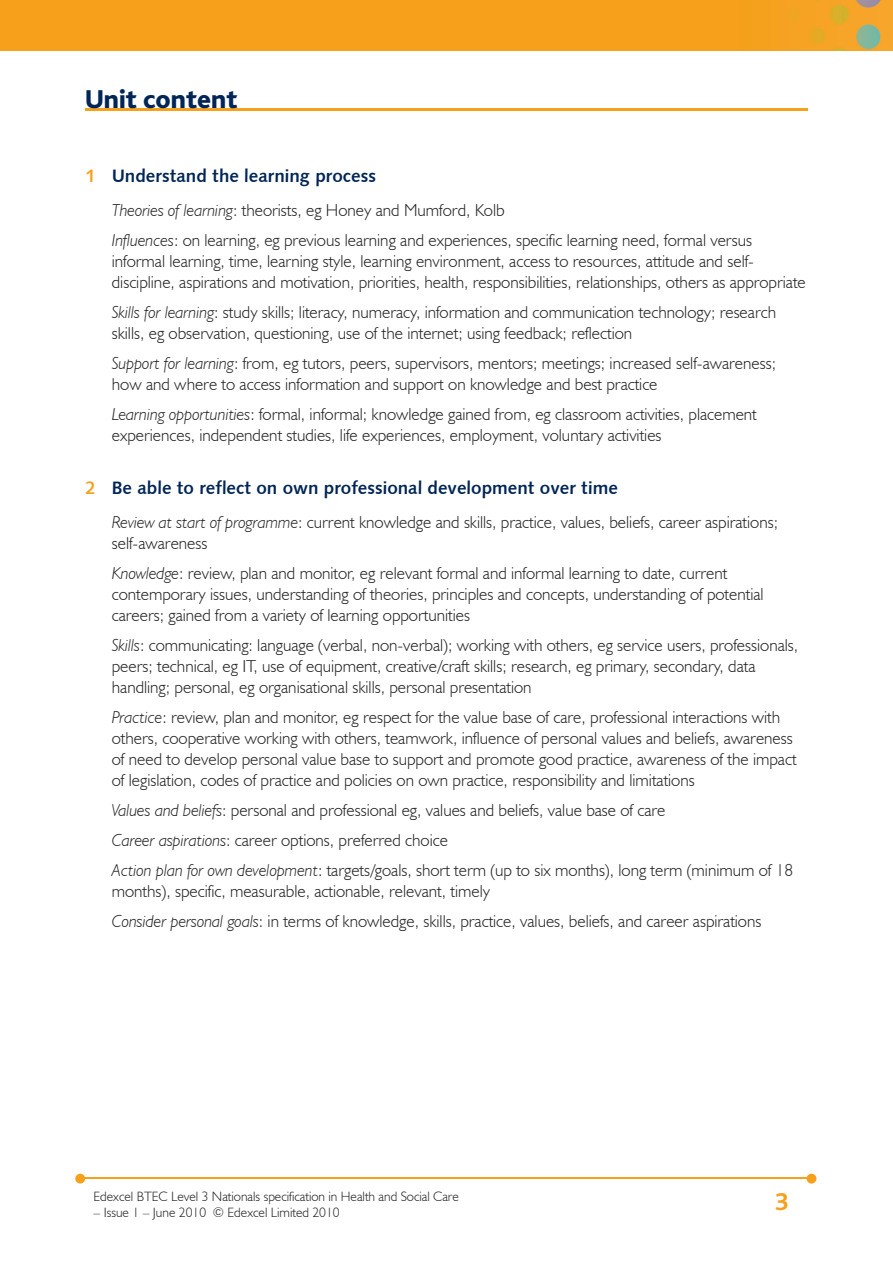
<style>
.page{position:relative;width:893px;height:1263px;background:#fff}
.page>*{position:absolute;margin:0;border:0;box-sizing:border-box;transform-origin:0 0}
.t1{font:800 27px "Bliss";color:#002556}
.t2{font:700 25.5px "Bliss";color:#f6a01b}
.t3{font:18px "Humanist 531 BT Bold A";color:#002556}
.t4{font:300 17.25px/21px "Humanist 521 BT";color:#231f20}
.t5{font:300 13.5px "Humanist 521 BT";color:#231f20}
.s1{color:#f6a01b}
.s2{font-style:italic}
</style>
<div class="page">
<img style="left:0;top:0;width:893px;height:51px">
<hr style="left:82px;top:1178px;width:728px;height:1px;background:#f6a01b">
<svg style="left:807px;top:1174px;width:9px;height:9px"></svg>
<svg style="left:75px;top:1174px;width:10px;height:9px"></svg>
<hr style="left:85px;top:108px;width:723px;height:2px;background:#f6a01b">
<h1 class="t1" style="left:85px;top:85px;width:154px">Unit content</h1>
<p class="t3" style="left:85px;top:164px;width:292px"><span class="s1">1</span> Understand the learning process</p>
<p class="t4" style="left:112px;top:195px;width:642px;line-height:30px"><span class="s2">Theories of learning</span>: theorists, eg Honey and Mumford, Kolb<br><span class="s2">Influences</span>: on learning, eg previous learning and experiences, specific learning need, formal versus</p>
<p class="t4" style="left:112px;top:250px;width:695px">informal learning, time, learning style, learning environment, access to resources, attitude and self&shy;discipline, aspirations and motivation, priorities, health, responsibilities, relationships, others as appropriate</p>
<p class="t4" style="left:112px;top:301px;width:666px"><span class="s2">Skills for learning</span>: study skills; literacy, numeracy, information and communication technology; research skills, eg observation, questioning, use of the internet; using feedback; reflection</p>
<p class="t4" style="left:112px;top:352px;width:666px"><span class="s2">Support for learning</span>: from, eg tutors, peers, supervisors, mentors; meetings; increased self-awareness; how and where to access information and support on knowledge and best practice</p>
<p class="t4" style="left:112px;top:403px;width:646px"><span class="s2">Learning opportunities</span>: formal, informal; knowledge gained from, eg classroom activities, placement experiences, independent studies, life experiences, employment, voluntary activities</p>
<p class="t3" style="left:85px;top:476px;width:534px"><span class="s1">2</span> Be able to reflect on own professional development over time</p>
<p class="t4" style="left:112px;top:511px;width:668px"><span class="s2">Review at start of programme</span>: current knowledge and skills, practice, values, beliefs, career aspirations; self-awareness</p>
<p class="t4" style="left:112px;top:562px;width:653px"><span class="s2">Knowledge</span>: review, plan and monitor, eg relevant formal and informal learning to date, current contemporary issues, understanding of theories, principles and concepts, understanding of potential careers; gained from a variety of learning opportunities</p>
<p class="t4" style="left:112px;top:634px;width:688px"><span class="s2">Skills</span>: communicating: language (verbal, non-verbal); working with others, eg service users, professionals, peers; technical, eg IT, use of equipment, creative/craft skills; research, eg primary, secondary, data handling; personal, eg organisational skills, personal presentation</p>
<p class="t4" style="left:112px;top:706px;width:686px"><span class="s2">Practice</span>: review, plan and monitor, eg respect for the value base of care, professional interactions with others, cooperative working with others, teamwork, influence of personal values and beliefs, awareness of need to develop personal value base to support and promote good practice, awareness of the impact of legislation, codes of practice and policies on own practice, responsibility and limitations</p>
<p class="t4" style="left:112px;top:795px;width:683px;line-height:30px"><span class="s2">Values and beliefs</span>: personal and professional eg, values and beliefs, value base of care<br><span class="s2">Career aspirations</span>: career options, preferred choice<br><span class="s2">Action plan for own development</span>: targets/goals, short term (up to six months), long term (minimum of 18</p>
<p class="t4" style="left:112px;top:876px;width:651px;line-height:30px">months), specific, measurable, actionable, relevant, timely<br><span class="s2">Consider personal goals</span>: in terms of knowledge, skills, practice, values, beliefs, and career aspirations</p>
<p class="t5" style="left:94px;top:1188px;width:367px">Edexcel BTEC Level 3 Nationals specification in Health and Social Care</p>
<p class="t5" style="left:94px;top:1204px;width:248px">– Issue 1 – June 2010 © Edexcel Limited 2010</p>
<h2 class="t2" style="left:775px;top:1189px;width:15px">3</h2>
</div>
